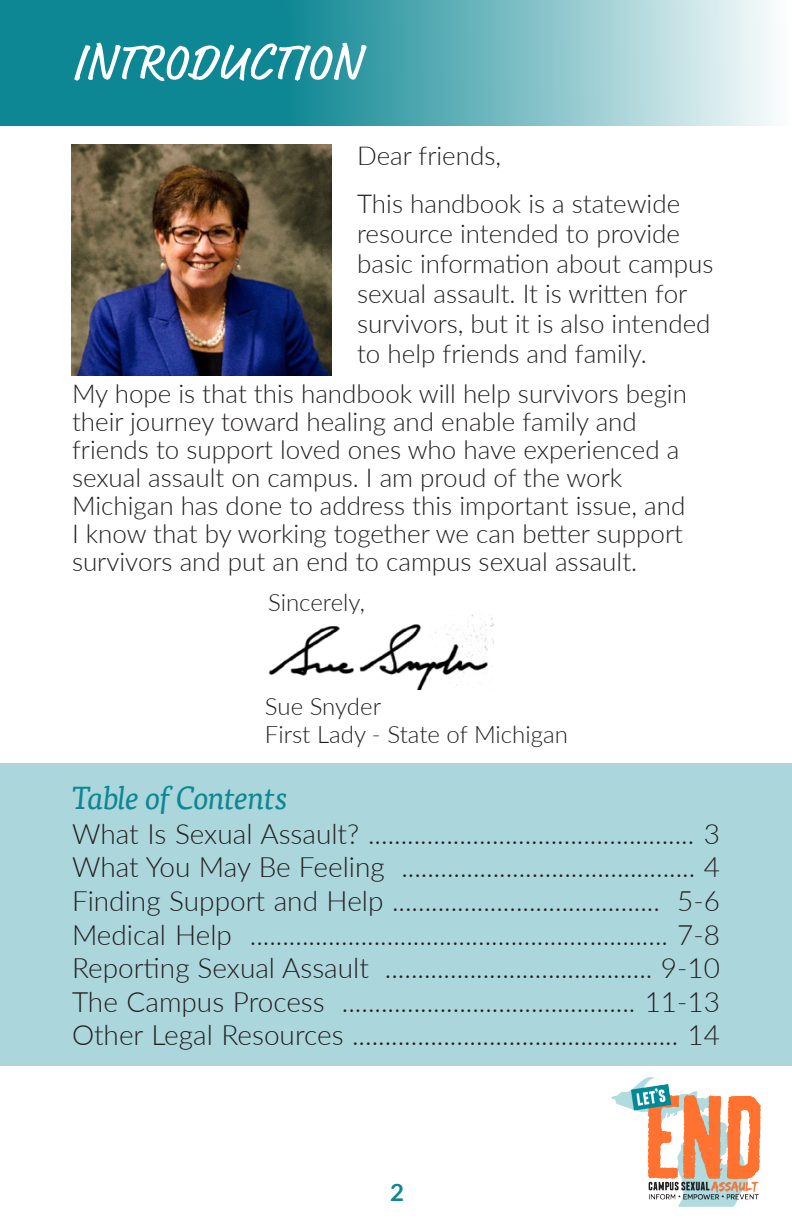
<style>
.page{position:relative;width:792px;height:1224px;background:#fff}
.page>*{position:absolute;margin:0;border:0;box-sizing:border-box;transform-origin:0 0}
.t1{font:52px "Market";color:#fff}
.t2{font:italic 32px "Tisa Pro";letter-spacing:-.04em;color:#0d8793}
.t3{font:300 28px "Lato";color:#231f20}
.t4{font:300 26px "Lato";color:#231f20}
.t5{font:300 24px "Lato";color:#231f20}
.t6{font:700 24px "Lato";color:#0d8793}
</style>
<div class="page">
<svg style="left:0;top:0;width:774px;height:126px;background:#55aab3"></svg>
<img style="left:71px;top:144px;width:261px;height:231px">
<div style="left:0;top:763px;width:792px;height:302px;background:#abd6db"></div>
<img style="left:268px;top:615px;width:226px;height:75px">
<img style="left:601px;top:1065px;width:191px;height:142px">
<h1 class="t1" style="left:72px;top:31px;width:292px">INTRODUCTION</h1>
<p class="t4" style="left:357px;top:138px;width:146px">Dear friends,</p>
<p class="t4" style="left:357px;top:186px;width:325px">This handbook is a statewide</p>
<p class="t4" style="left:357px;top:216px;width:324px">resource intended to provide</p>
<p class="t4" style="left:357px;top:246px;width:358px">basic information about campus</p>
<p class="t4" style="left:357px;top:276px;width:332px">sexual assault. It is written for</p>
<p class="t4" style="left:357px;top:306px;width:355px">survivors, but it is also intended</p>
<p class="t4" style="left:357px;top:336px;width:291px">to help friends and family.</p>
<p class="t4" style="left:72px;top:375px;width:617px">My hope is that this handbook will help survivors begin</p>
<p class="t4" style="left:72px;top:403px;width:566px">their journey toward healing and enable family and</p>
<p class="t4" style="left:72px;top:431px;width:609px">friends to support loved ones who have experienced a</p>
<p class="t4" style="left:72px;top:459px;width:552px">sexual assault on campus. I am proud of the work</p>
<p class="t4" style="left:72px;top:487px;width:615px">Michigan has done to address this important issue, and</p>
<p class="t4" style="left:72px;top:515px;width:613px">I know that by working together we can better support</p>
<p class="t4" style="left:72px;top:543px;width:567px">survivors and put an end to campus sexual assault.</p>
<p class="t5" style="left:268px;top:585px;width:98px">Sincerely,</p>
<p class="t5" style="left:265px;top:689px;width:118px">Sue Snyder</p>
<p class="t5" style="left:265px;top:718px;width:304px">First Lady - State of Michigan</p>
<h2 class="t2" style="left:72px;top:774px;width:218px">Table of Contents</h2>
<p class="t3" style="left:72px;top:814px;width:650px">What Is Sexual Assault? .................................................. 3</p>
<p class="t3" style="left:72px;top:848px;width:649px">What You May Be Feeling ............................................. 4</p>
<p class="t3" style="left:72px;top:881px;width:650px">Finding Support and Help ......................................... 5-6</p>
<p class="t3" style="left:72px;top:915px;width:650px">Medical Help ................................................................ 7-8</p>
<p class="t3" style="left:72px;top:949px;width:650px">Reporting Sexual Assault ......................................... 9-10</p>
<p class="t3" style="left:72px;top:982px;width:650px">The Campus Process ............................................. 11-13</p>
<p class="t3" style="left:72px;top:1016px;width:650px">Other Legal Resources .................................................. 14</p>
<p class="t6" style="left:390px;top:1175px;width:15px">2</p>
</div>
